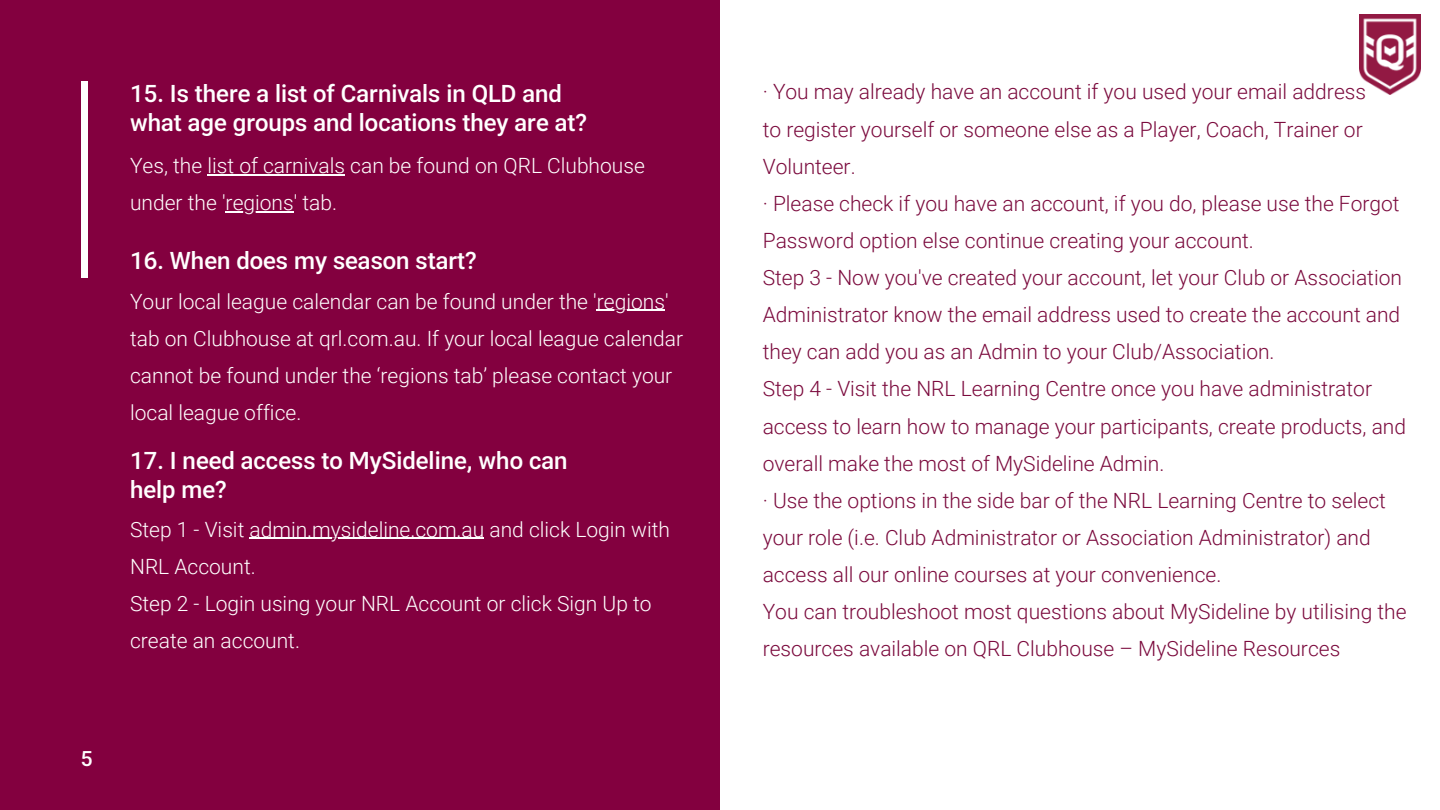
<style>
.page{position:relative;width:1440px;height:810px;background:#fff}
.page>*{position:absolute;margin:0;border:0;box-sizing:border-box;transform-origin:0 0}
.t1{font:500 24px/28.2px "RL2";color:#fff}
.t2{font:300 21px/37.2px "Roboto";color:#7b0a3d}
.t3{font:300 21px/37.2px "Roboto";color:#fff}
.t4{font:500 21px "RL2";color:#fefefe}
</style>
<div class="page">
<div style="left:0;top:0;width:720px;height:810px;background:#83003f"></div>
<div style="left:81px;top:81px;width:7px;height:196px;background:#fff"></div>
<hr style="left:207px;top:174px;width:138px;height:2px;background:#fff">
<hr style="left:226px;top:212px;width:68px;height:1px;background:#fff">
<hr style="left:597px;top:310px;width:68px;height:1px;background:#fff">
<hr style="left:250px;top:538px;width:234px;height:1px;background:#fff">
<img style="left:1359px;top:15px;width:62px;height:79px">
<p class="t1" style="left:130px;top:81px;width:458px">15. Is there a list of Carnivals in QLD and what age groups and locations they are at?</p>
<p class="t3" style="left:130px;top:148px;width:516px">Yes, the list of carnivals can be found on QRL Clubhouse under the 'regions' tab.</p>
<p class="t1" style="left:130px;top:248px;width:348px">16. When does my season start?</p>
<p class="t3" style="left:130px;top:283px;width:540px">Your local league calendar can be found under the 'regions'</p>
<p class="t3" style="left:130px;top:320px;width:554px">tab on Clubhouse at qrl.com.au. If your local league calendar cannot be found under the ‘regions tab’ please contact your local league office.</p>
<p class="t1" style="left:130px;top:448px;width:439px">17. I need access to MySideline, who can help me?</p>
<p class="t3" style="left:130px;top:511px;width:541px">Step 1 - Visit admin.mysideline.com.au and click Login with NRL Account.<br>Step 2 - Login using your NRL Account or click Sign Up to create an account.</p>
<h1 class="t4" style="left:81px;top:744px;width:13px">5</h1>
<p class="t2" style="left:763px;top:74px;width:605px">· You may already have an account if you used your email address</p>
<h1 class="t2" style="left:763px;top:111px;width:602px">to register yourself or someone else as a Player, Coach, Trainer or<br>Volunteer.</h1>
<p class="t2" style="left:763px;top:185px;width:638px">· Please check if you have an account, if you do, please use the Forgot<br>Password option else continue creating your account.</p>
<p class="t2" style="left:763px;top:259px;width:641px;text-align:justify">Step 3 - Now you've created your account, let your Club or Association Administrator know the email address used to create the account and they can add you as an Admin to your Club/Association.</p>
<p class="t2" style="left:763px;top:371px;width:645px">Step 4 - Visit the NRL Learning Centre once you have administrator access to learn how to manage your participants, create products, and overall make the most of MySideline Admin.</p>
<p class="t2" style="left:763px;top:482px;width:625px">· Use the options in the side bar of the NRL Learning Centre to select your role (i.e. Club Administrator or Association Administrator) and access all our online courses at your convenience.</p>
<p class="t2" style="left:763px;top:593px;width:645px">You can troubleshoot most questions about MySideline by utilising the resources available on QRL Clubhouse – MySideline Resources</p>
</div>
